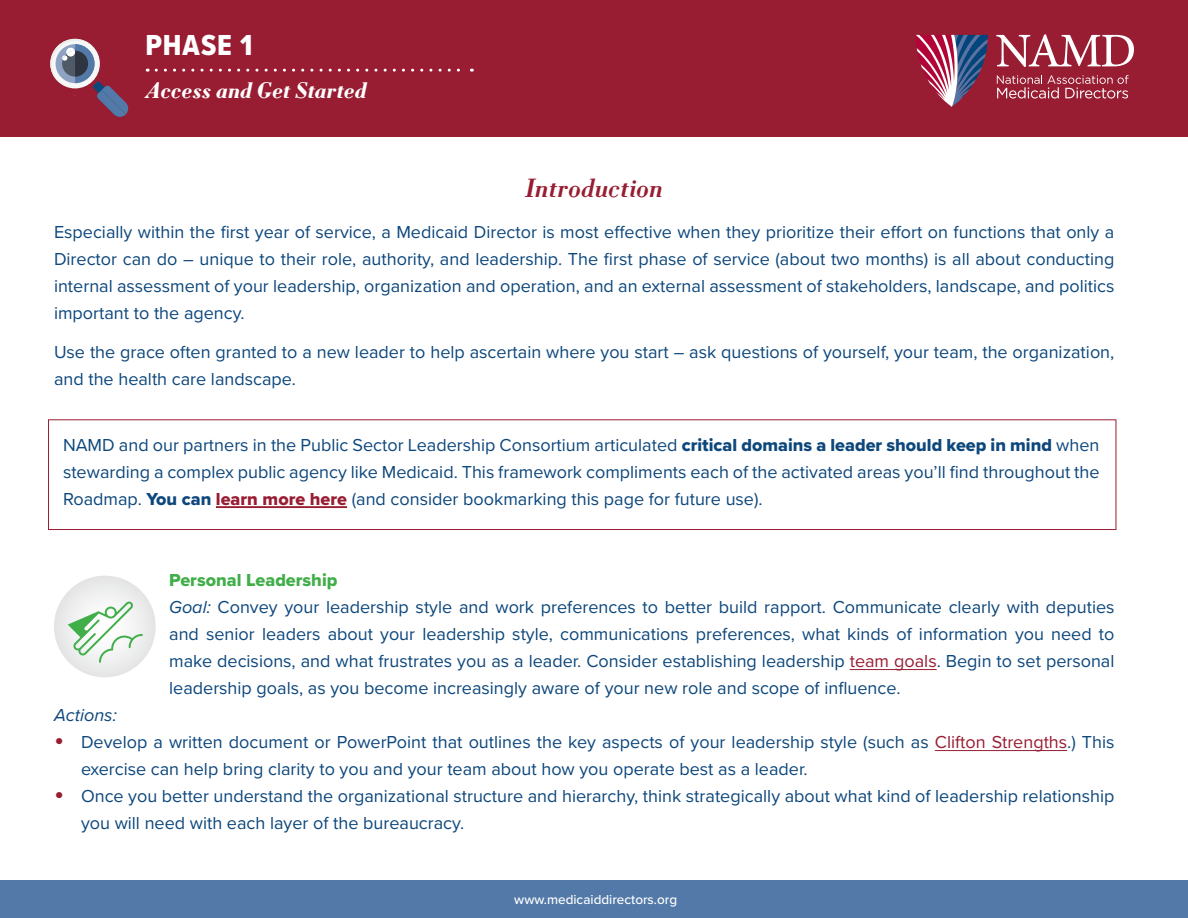
<style>
.page{position:relative;width:1188px;height:918px;background:#fff}
.page>*{position:absolute;margin:0;border:0;box-sizing:border-box;transform-origin:0 0}
.t1{font:30px "Proxima Nova Cond Extrabld";letter-spacing:.03em;color:#fff}
.t2{font:italic 600 27px "Louvette Text";letter-spacing:-.01em;color:#981d32}
.t3{font:italic 700 23.1px "Louvette Text";letter-spacing:-.015em;color:#fff}
.t4{font:18px/27px "Proxima Nova";color:#0d477c;text-align:justify}
.t5{font:18px "Proxima Nova Extrabld";color:#40ae49}
.t6{font:italic 18px "Proxima Nova";color:#0d477c}
.t7{font:500 13.5px "Proxima Nova";color:#fff}
.s1{font-family:"Proxima Nova Extrabld"}
.s2{font-family:"Proxima Nova Extrabld";color:#981d32}
.s3{font-style:italic}
.s4{color:#981d32}
.s5{font-size:28.5px;color:#981d32}
</style>
<div class="page">
<div style="left:0;top:0;width:1188px;height:136px;background:#981d32"></div>
<svg style="left:996px;top:34px;width:138px;height:33px"></svg>
<svg style="left:997px;top:75px;width:132px;height:24px"></svg>
<svg style="left:916px;top:35px;width:72px;height:72px"></svg>
<svg style="left:156px;top:69px;width:316px;height:3px"></svg>
<div style="left:0;top:880px;width:1188px;height:38px;background:#5279a7"></div>
<hr style="left:216px;top:506px;width:131px;height:2px;background:#981d32">
<hr style="left:850px;top:669px;width:87px;height:1px;background:#981d32">
<hr style="left:935px;top:750px;width:132px;height:1px;background:#981d32">
<div style="left:54px;top:576px;width:102px;height:101px;background:#e9e9ea;border-radius:50%"></div>
<svg style="left:68px;top:602px;width:75px;height:61px"></svg>
<svg style="left:50px;top:38px;width:79px;height:79px"></svg>
<div style="left:48px;top:419px;width:1068px;height:111px;border:1px solid #981d32"></div>
<h1 class="t1" style="left:146px;top:23px;width:108px">PHASE 1</h1>
<p class="t3" style="left:146px;top:77px;width:222px">Access and Get Started</p>
<h2 class="t2" style="left:525px;top:173px;width:139px">Introduction</h2>
<p class="t4" style="left:54px;top:217px;width:1062px">Especially within the first year of service, a Medicaid Director is most effective when they prioritize their effort on functions that only a Director can do – unique to their role, authority, and leadership. The first phase of service (about two months) is all about conducting internal assessment of your leadership, organization and operation, and an external assessment of stakeholders, landscape, and politics important to the agency.</p>
<p class="t4" style="left:54px;top:337px;width:1062px">Use the grace often granted to a new leader to help ascertain where you start – ask questions of yourself, your team, the organization, and the health care landscape.</p>
<p class="t4" style="left:63px;top:430px;width:1038px">NAMD and our partners in the Public Sector Leadership Consortium articulated <span class="s1">critical domains a leader should keep in mind</span> when stewarding a complex public agency like Medicaid. This framework compliments each of the activated areas you’ll find throughout the Roadmap. <span class="s1">You can</span> <span class="s2">learn more here</span> (and consider bookmarking this page for future use).</p>
<p class="t5" style="left:169px;top:566px;width:170px">Personal Leadership</p>
<p class="t4" style="left:169px;top:592px;width:947px"><span class="s3">Goal:</span> Convey your leadership style and work preferences to better build rapport. Communicate clearly with deputies and senior leaders about your leadership style, communications preferences, what kinds of information you need to make decisions, and what frustrates you as a leader. Consider establishing leadership <span class="s4">team goals</span>. Begin to set personal leadership goals, as you become increasingly aware of your new role and scope of influence.</p>
<p class="t6" style="left:54px;top:701px;width:64px">Actions:</p>
<p class="t4" style="left:81px;top:727px;width:1035px;text-indent:-27px"><span class="s5">•</span> Develop a written document or PowerPoint that outlines the key aspects of your leadership style (such as <span class="s4">Clifton Strengths</span>.) This exercise can help bring clarity to you and your team about how you operate best as a leader.</p>
<p class="t4" style="left:81px;top:781px;width:1035px;text-indent:-27px"><span class="s5">•</span> Once you better understand the organizational structure and hierarchy, think strategically about what kind of leadership relationship you will need with each layer of the bureaucracy.</p>
<p class="t7" style="left:514px;top:890px;width:164px">www.medicaiddirectors.org</p>
</div>
